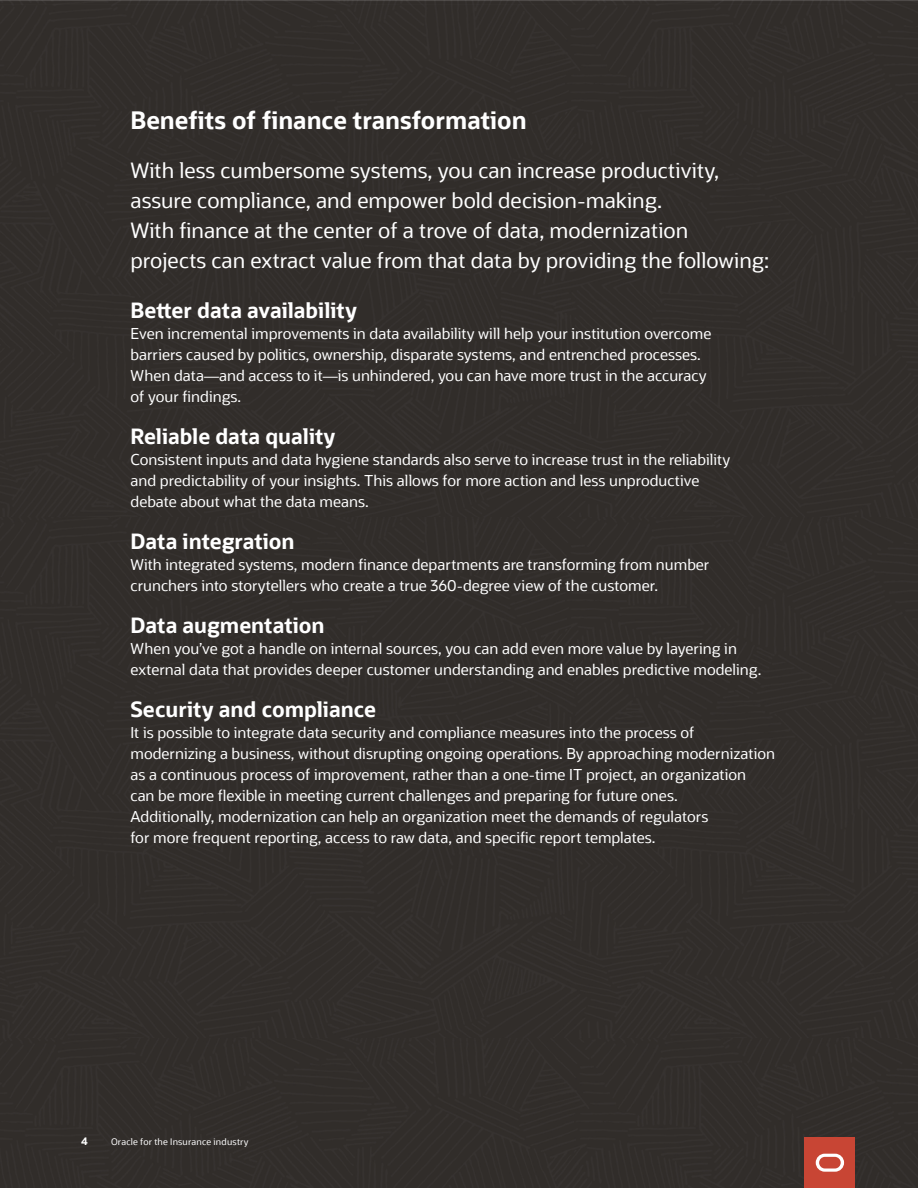
<style>
.page{position:relative;width:918px;height:1188px;background:#fff}
.page>*{position:absolute;margin:0;border:0;box-sizing:border-box;transform-origin:0 0}
.Heading{font:700 24px "Oracle Sans";color:#fff}
.Body_text{font:21px/30px "Oracle Sans";color:#fff}
.Body_text-bullet_poi{font:700 21px "Oracle Sans";color:#fff}
.Body_text-bullet_poi-2{font:15px/21px "Oracle Sans";color:#fff}
.t1{font:700 10.5px "Oracle Sans";color:#fff}
.t2{font:9px "Oracle Sans";letter-spacing:.02em;color:#fff}
</style>
<div class="page">
<div style="left:0;top:0;width:918px;height:518px;background:#312d2a"></div>
<div style="left:0;top:518px;width:918px;height:520px;background:#312d2a"></div>
<div style="left:0;top:1038px;width:918px;height:150px;background:#312d2a"></div>
<div style="left:805px;top:1137px;width:50px;height:51px;background:#c84534"></div>
<svg style="left:816px;top:1154px;width:28px;height:18px"></svg>
<p class="Heading" style="left:130px;top:105px;width:398px">Benefits of finance transformation</p>
<p class="Body_text" style="left:130px;top:155px;width:640px">With less cumbersome systems, you can increase productivity, assure compliance, and empower bold decision-making.<br>With finance at the center of a trove of data, modernization projects can extract value from that data by providing the following:</p>
<p class="Body_text-bullet_poi" style="left:130px;top:297px;width:228px">Better data availability</p>
<p class="Body_text-bullet_poi-2" style="left:130px;top:323px;width:582px">Even incremental improvements in data availability will help your institution overcome barriers caused by politics, ownership, disparate systems, and entrenched processes.<br>When data—and access to it—is unhindered, you can have more trust in the accuracy of your findings.</p>
<p class="Body_text-bullet_poi" style="left:130px;top:423px;width:207px">Reliable data quality</p>
<p class="Body_text-bullet_poi-2" style="left:130px;top:449px;width:601px">Consistent inputs and data hygiene standards also serve to increase trust in the reliability and predictability of your insights. This allows for more action and less unproductive debate about what the data means.</p>
<p class="Body_text-bullet_poi" style="left:130px;top:528px;width:166px">Data integration</p>
<p class="Body_text-bullet_poi-2" style="left:130px;top:554px;width:581px">With integrated systems, modern finance departments are transforming from number crunchers into storytellers who create a true 360-degree view of the customer.</p>
<p class="Body_text-bullet_poi" style="left:130px;top:612px;width:196px">Data augmentation</p>
<p class="Body_text-bullet_poi-2" style="left:130px;top:638px;width:632px">When you’ve got a handle on internal sources, you can add even more value by layering in external data that provides deeper customer understanding and enables predictive modeling.</p>
<p class="Body_text-bullet_poi" style="left:130px;top:696px;width:247px">Security and compliance</p>
<p class="Body_text-bullet_poi-2" style="left:130px;top:722px;width:646px">It is possible to integrate data security and compliance measures into the process of modernizing a business, without disrupting ongoing operations. By approaching modernization as a continuous process of improvement, rather than a one-time IT project, an organization<br>can be more flexible in meeting current challenges and preparing for future ones.<br>Additionally, modernization can help an organization meet the demands of regulators<br>for more frequent reporting, access to raw data, and specific report templates.</p>
<p class="t1" style="left:81px;top:1135px;width:8px">4</p>
<p class="t2" style="left:111px;top:1137px;width:139px">Oracle for the Insurance industry</p>
</div>
